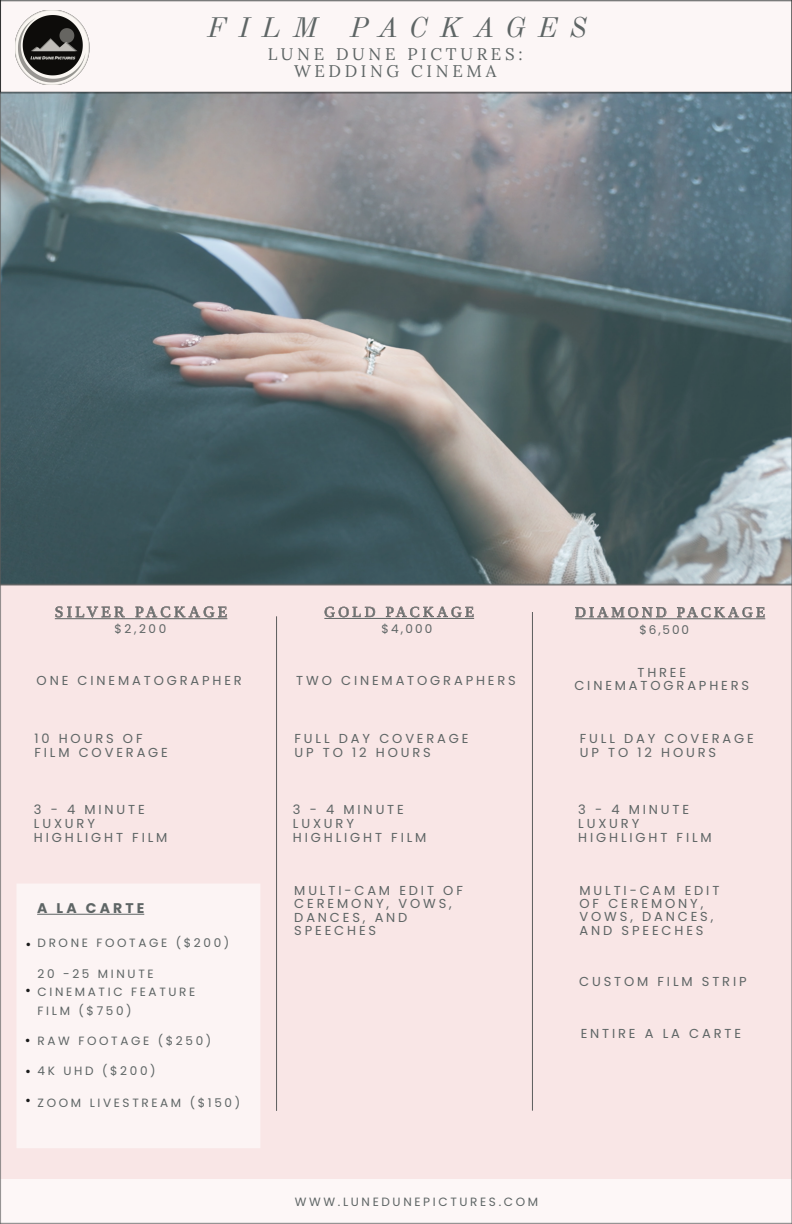
<style>
.page{position:relative;width:792px;height:1224px;background:#f9e6e6}
.page>*{position:absolute;margin:0;border:0;box-sizing:border-box;transform-origin:0 0}
.t1{font:italic 28px "Old Standard TT";letter-spacing:.43em;color:#5e6565}
.t2{font:28px/30px "Poppins";color:#1a1b1b}
.t3{font:16.8px/16.4px "Lora";letter-spacing:.22em;color:#5e6565;text-align:center}
.t4{font:15.5px "Liberation Serif";letter-spacing:.22em;color:#5e6565}
.t5{font:14.9px "Liberation Serif";letter-spacing:.22em;color:#5e6565}
.t6{font:700 14px "Poppins";letter-spacing:.22em;color:#5e6565}
.t7{font:13px/14.1px "Poppins";letter-spacing:.22em;color:#5e6565}
.t8{font:12px/18.6px "Poppins";letter-spacing:.22em;color:#5e6565}
</style>
<div class="page">
<div style="left:0;top:0;width:792px;height:92px;background:#fcf6f6"></div>
<img style="left:1px;top:94px;width:790px;height:490px">
<hr style="left:0;top:584px;width:792px;height:2px;background:#5c5d5d">
<div style="left:0;top:1179px;width:792px;height:45px;background:#fdf7f7"></div>
<hr style="left:276px;top:616px;width:1px;height:495px;background:#5c5d5d">
<hr style="left:0;top:1223px;width:792px;height:1px;background:#5c5d5d">
<hr style="left:791px;top:0;width:1px;height:1224px;background:#5c5d5d">
<hr style="left:0;top:0;width:1px;height:1224px;background:#5c5d5d">
<hr style="left:532px;top:612px;width:1px;height:499px;background:#5c5d5d">
<svg style="left:56px;top:606px;width:171px;height:12px"></svg>
<hr style="left:55px;top:618px;width:172px;height:1px;background:#5e6565">
<svg style="left:324px;top:607px;width:149px;height:10px"></svg>
<hr style="left:324px;top:618px;width:150px;height:1px;background:#5e6565">
<div style="left:20px;top:887px;width:237px;height:258px;background:#fcf4f4"></div>
<div style="left:16px;top:884px;width:244px;height:264px;border:6px solid #fff"></div>
<hr style="left:37px;top:914px;width:107px;height:1px;background:#5e6565">
<hr style="left:0;top:0;width:792px;height:1px;background:#1a1b1b">
<hr style="left:0;top:0;width:1px;height:92px;background:#1a1b1b">
<hr style="left:791px;top:0;width:1px;height:92px;background:#1a1b1b">
<hr style="left:0;top:92px;width:792px;height:2px;background:#1a1b1b">
<img style="left:15px;top:10px;width:74px;height:74px">
<svg style="left:575px;top:607px;width:189px;height:11px"></svg>
<hr style="left:575px;top:618px;width:190px;height:1px;background:#5e6565">
<h1 class="t1" style="left:207px;top:6px;width:381px">FILM PACKAGES</h1>
<p class="t3" style="left:268px;top:45px;width:256px">LUNE DUNE PICTURES:<br>WEDDING CINEMA</p>
<p class="t4" style="left:55px;top:602px;width:174px">SILVER PACKAGE</p>
<p class="t5" style="left:324px;top:602px;width:151px">GOLD PACKAGE</p>
<p class="t8" style="left:114px;top:620px;width:53px">$2,200</p>
<p class="t8" style="left:381px;top:620px;width:52px">$4,000</p>
<p class="t8" style="left:639px;top:620px;width:51px">$6,500</p>
<p class="t5" style="left:575px;top:603px;width:191px">DIAMOND PACKAGE</p>
<p class="t7" style="left:37px;top:674px;width:207px">ONE CINEMATOGRAPHER</p>
<p class="t7" style="left:296px;top:674px;width:221px">TWO CINEMATOGRAPHERS</p>
<p class="t7" style="left:574px;top:665px;width:176px;line-height:13.2px;text-align:center">THREE<br>CINEMATOGRAPHERS</p>
<p class="t7" style="left:34px;top:732px;width:135px">10 HOURS OF<br>FILM COVERAGE</p>
<p class="t7" style="left:294px;top:732px;width:175px">FULL DAY COVERAGE<br>UP TO 12 HOURS</p>
<p class="t7" style="left:579px;top:732px;width:175px">FULL DAY COVERAGE<br>UP TO 12 HOURS</p>
<p class="t7" style="left:34px;top:803px;width:135px">3 - 4 MINUTE<br>LUXURY<br>HIGHLIGHT FILM</p>
<p class="t7" style="left:293px;top:803px;width:135px">3 - 4 MINUTE<br>LUXURY<br>HIGHLIGHT FILM</p>
<p class="t7" style="left:578px;top:803px;width:135px">3 - 4 MINUTE<br>LUXURY<br>HIGHLIGHT FILM</p>
<p class="t6" style="left:37px;top:900px;width:109px">A LA CARTE</p>
<p class="t8" style="left:38px;top:934px;width:193px">DRONE FOOTAGE ($200)</p>
<p class="t8" style="left:38px;top:964px;width:159px">20 -25 MINUTE<br>CINEMATIC FEATURE<br>FILM ($750)</p>
<p class="t8" style="left:38px;top:1031px;width:175px">RAW FOOTAGE ($250)</p>
<p class="t8" style="left:38px;top:1062px;width:120px">4K UHD ($200)</p>
<p class="t8" style="left:38px;top:1093px;width:204px">ZOOM LIVESTREAM ($150)</p>
<h1 class="t2" style="left:25px;top:914px;width:8px;line-height:45.5px">. .</h1>
<h1 class="t2" style="left:25px;top:1018px;width:8px;text-align:justify">. . .</h1>
<p class="t7" style="left:294px;top:884px;width:170px;line-height:13.2px">MULTI-CAM EDIT OF<br>CEREMONY, VOWS,<br>DANCES, AND<br>SPEECHES</p>
<p class="t7" style="left:579px;top:884px;width:141px;line-height:13.2px">MULTI-CAM EDIT<br>OF CEREMONY,<br>VOWS, DANCES,<br>AND SPEECHES</p>
<p class="t7" style="left:579px;top:975px;width:169px">CUSTOM FILM STRIP</p>
<p class="t7" style="left:580px;top:1026px;width:162px">ENTIRE A LA CARTE</p>
<p class="t8" style="left:295px;top:1192px;width:245px">WWW.LUNEDUNEPICTURES.COM</p>
</div>
